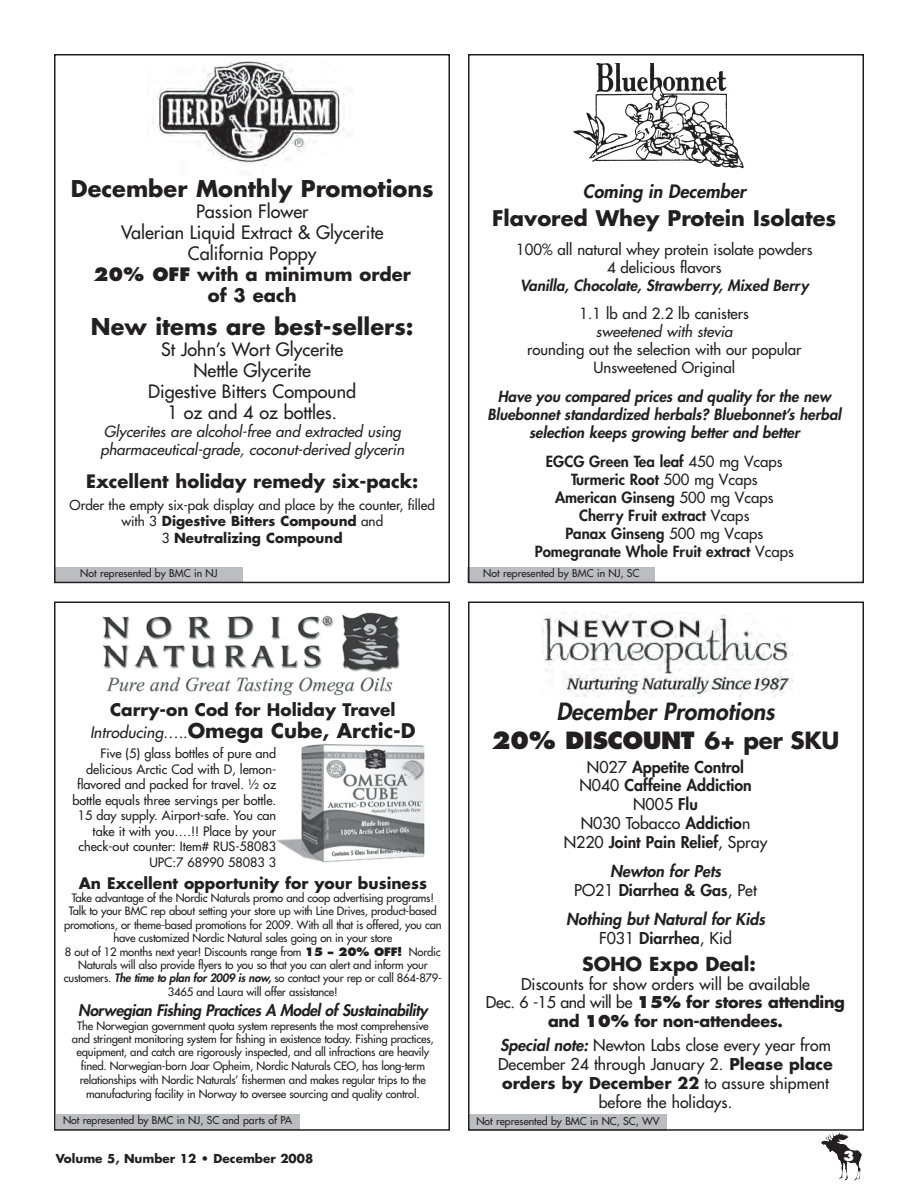
<style>
.page{position:relative;width:918px;height:1188px;background:#fff}
.page>*{position:absolute;margin:0;border:0;box-sizing:border-box;transform-origin:0 0}
.t1{font:italic 800 23.1px/29px "Futura";color:#231f20;text-align:center}
.t2{font:700 22.5px "Futura";color:#231f20}
.t3{font:700 21px "Futura";color:#231f20}
.t4{font:700 19.8px "Futura";color:#231f20}
.t5{font:700 18.75px "Futura";color:#231f20}
.t6{font:18px/21px "Futura";color:#231f20;text-align:center}
.t7{font:700 18px "Futura";color:#231f20}
.t8{font:italic 800 18px "Futura";color:#231f20}
.t9{font:700 16.95px "Futura";color:#231f20}
.t10{font:15.9px/18.8px "Futura";color:#231f20;text-align:center}
.t11{font:800 15.9px/18.8px "Futura";color:#231f20;text-align:center}
.t12{font:italic 800 15.9px/18.8px "Futura";color:#231f20;text-align:center}
.t13{font:italic 800 15.45px "Futura";letter-spacing:-.02em;color:#231f20}
.t14{font:700 15.45px "Futura";color:#231f20}
.t15{font:italic 800 15px/18px "Futura";color:#231f20;text-align:center}
.t16{font:800 15px/18px "Futura";color:#231f20;text-align:center}
.t17{font:15px/18px "Futura";color:#231f20;text-align:center}
.t18{font:italic 15px/18px "Futura";color:#231f20}
.t19{font:13.5px/16.5px "Futura";color:#231f20;text-align:center}
.t20{font:800 13.5px "Futura";color:#fff}
.t21{font:12.75px/15.5px "Futura";color:#231f20;text-align:right}
.t22{font:700 12px "Futura";color:#231f20}
.t23{font:11.25px/13.4px "Futura";letter-spacing:-.02em;color:#231f20;text-align:center}
.t24{font:10.5px "Futura";color:#231f20}
.s1{font-weight:800}
.s2{font-weight:700}
.s3{font-weight:400}
.s4{font-weight:400;font-style:italic;font-size:15.45px}
.s5{font-weight:800;font-style:italic}
.s6{font-style:normal}
.s7{font-weight:700;font-style:normal}
.s8{font-weight:400;font-style:normal}
</style>
<div class="page">
<div style="left:55px;top:567px;width:188px;height:15px;background:#bcbdc0"></div>
<div style="left:468px;top:567px;width:187px;height:15px;background:#bcbdc0"></div>
<div style="left:469px;top:1114px;width:198px;height:17px;background:#bcbdc0"></div>
<div style="left:56px;top:1114px;width:243px;height:15px;background:#bcbdc0"></div>
<div style="left:54px;top:602px;width:396px;height:529px;border:2px solid #231f20"></div>
<div style="left:468px;top:602px;width:396px;height:529px;border:2px solid #231f20"></div>
<div style="left:54px;top:54px;width:396px;height:529px;border:2px solid #231f20"></div>
<div style="left:468px;top:54px;width:396px;height:529px;border:2px solid #231f20"></div>
<img style="left:573px;top:64px;width:171px;height:105px">
<img style="left:152px;top:61px;width:193px;height:105px">
<img style="left:542px;top:612px;width:251px;height:85px">
<img style="left:102px;top:612px;width:298px;height:84px">
<img style="left:833px;top:1132px;width:18px;height:18px">
<img style="left:276px;top:744px;width:149px;height:119px">
<h2 class="t2" style="left:71px;top:173px;width:364px">December Monthly Promotions</h2>
<h3 class="t6" style="left:94px;top:201px;width:319px">Passion Flower<br>Valerian Liquid Extract &amp; Glycerite<br>California Poppy<br><span class="s1">20% OFF</span> <span class="s2">with a minimum order of 3 each</span></h3>
<h2 class="t2" style="left:91px;top:311px;width:324px">New items are best-sellers:</h2>
<h3 class="t6" style="left:148px;top:339px;width:210px">St John’s Wort Glycerite<br>Nettle Glycerite<br>Digestive Bitters Compound<br>1 oz and 4 oz bottles.</h3>
<h3 class="t18" style="left:100px;top:422px;width:305px">Glycerites are alcohol-free and extracted using pharmaceutical-grade, coconut-derived glycerin</h3>
<h3 class="t7" style="left:86px;top:468px;width:334px">Excellent holiday remedy six-pack:</h3>
<p class="t19" style="left:70px;top:496px;width:367px">Order the empty six-pak display and place by the counter, filled with 3 <span class="s2">Digestive Bitters Compound</span> and<br>3 <span class="s2">Neutralizing Compound</span></p>
<h3 class="t8" style="left:583px;top:179px;width:164px">Coming in December</h3>
<h3 class="t3" style="left:492px;top:203px;width:346px">Flavored Whey Protein Isolates</h3>
<h3 class="t17" style="left:516px;top:240px;width:298px">100% all natural whey protein isolate powders<br>4 delicious flavors</h3>
<h3 class="t15" style="left:520px;top:276px;width:290px">Vanilla, Chocolate, Strawberry, Mixed Berry</h3>
<h3 class="t17" style="left:580px;top:305px;width:171px">1.1 lb and 2.2 lb canisters</h3>
<h3 class="t18" style="left:596px;top:323px;width:138px">sweetened with stevia</h3>
<h3 class="t17" style="left:527px;top:341px;width:276px">rounding out the selection with our popular<br>Unsweetened Original</h3>
<h3 class="t15" style="left:488px;top:387px;width:355px">Have you compared prices and quality for the new<br>Bluebonnet standardized herbals? Bluebonnet’s herbal selection keeps growing better and better</h3>
<h3 class="t16" style="left:535px;top:452px;width:261px">EGCG Green Tea leaf <span class="s3">450 mg Vcaps<br></span>Turmeric Root <span class="s3">500 mg Vcaps<br></span>American Ginseng <span class="s3">500 mg Vcaps<br></span>Cherry Fruit extract <span class="s3">Vcaps<br></span>Panax Ginseng <span class="s3">500 mg Vcaps<br></span>Pomegranate Whole Fruit extract <span class="s3">Vcaps</span></h3>
<p class="t24" style="left:80px;top:566px;width:139px">Not represented by BMC in NJ</p>
<p class="t24" style="left:483px;top:566px;width:158px">Not represented by BMC in NJ, SC</p>
<h3 class="t9" style="left:110px;top:698px;width:287px">Carry-on Cod for Holiday Travel</h3>
<h3 class="t4" style="left:90px;top:716px;width:327px"><span class="s4">Introducing…..</span>Omega Cube, Arctic-D</h3>
<p class="t21" style="left:72px;top:746px;width:205px">Five (5) glass bottles of pure and delicious Arctic Cod with D, lemon&shy;flavored and packed for travel. ½ oz bottle equals three servings per bottle.<br>15 day supply. Airport-safe. You can take it with you….!! Place by your check-out counter: Item# RUS-58083<br>UPC:7 68990 58083 3</p>
<h3 class="t14" style="left:79px;top:872px;width:350px">An Excellent opportunity for your business</h3>
<p class="t23" style="left:64px;top:891px;width:380px">Take advantage of the Nordic Naturals promo and coop advertising programs!<br>Talk to your BMC rep about setting your store up with Line Drives, product-based promotions, or theme-based promotions for 2009. With all that is offered, you can have customized Nordic Natural sales going on in your store<br>8 out of 12 months next year! Discounts range from <span class="s1">15 – 20% OFF!</span> Nordic Naturals will also provide flyers to you so that you can alert and inform your customers. <span class="s5">The time to plan for 2009 is now,</span> so contact your rep or call 864-879- 3465 and Laura will offer assistance!</p>
<h3 class="t13" style="left:78px;top:1000px;width:351px">Norwegian Fishing Practices A Model of Sustainability</h3>
<p class="t23" style="left:72px;top:1019px;width:363px">The Norwegian government quota system represents the most comprehensive and stringent monitoring system for fishing in existence today. Fishing practices, equipment, and catch are rigorously inspected, and all infractions are heavily fined. Norwegian-born Joar Opheim, Nordic Naturals CEO, has long-term relationships with Nordic Naturals’ fishermen and makes regular trips to the manufacturing facility in Norway to oversee sourcing and quality control.</p>
<h1 class="t1" style="left:492px;top:696px;width:349px">December Promotions<br><span class="s6">20% DISCOUNT</span> <span class="s7">6+ per SKU</span></h1>
<h3 class="t11" style="left:564px;top:757px;width:205px"><span class="s3">N027</span> Appetite Control<br><span class="s3">N040</span> Caffeine Addiction<br><span class="s3">N005</span> Flu<br><span class="s3">N030 Tobacco</span> Addictio<span class="s3">n<br>N220</span> Joint Pain Relief<span class="s3">, Spray</span></h3>
<h3 class="t12" style="left:574px;top:862px;width:184px">Newton for Pets<br><span class="s8">PO21</span> <span class="s6">Diarrhea &amp; Gas</span><span class="s8">, Pet</span></h3>
<h3 class="t12" style="left:566px;top:910px;width:200px">Nothing but Natural for Kids<br><span class="s8">F031</span> <span class="s6">Diarrhea</span><span class="s8">, Kid</span></h3>
<h3 class="t5" style="left:582px;top:951px;width:175px">SOHO Expo Deal:</h3>
<h3 class="t10" style="left:486px;top:974px;width:361px">Discounts for show orders will be available<br>Dec. 6 -15 and will be <span class="s1">15%</span> <span class="s2">for stores attending and</span> <span class="s1">10%</span> <span class="s2">for non-attendees.</span></h3>
<h3 class="t10" style="left:498px;top:1036px;width:336px"><span class="s5">Special note:</span> Newton Labs close every year from December 24 through January 2. <span class="s2">Please place orders by December 22</span> to assure shipment before the holidays.</h3>
<p class="t24" style="left:63px;top:1113px;width:231px">Not represented by BMC in NJ, SC and parts of PA</p>
<p class="t24" style="left:476px;top:1114px;width:185px">Not represented by BMC in NC, SC, WV</p>
<p class="t22" style="left:56px;top:1150px;width:259px">Volume 5, Number 12 • December 2008</p>
<p class="t20" style="left:843px;top:1147px;width:13px">3</p>
</div>
